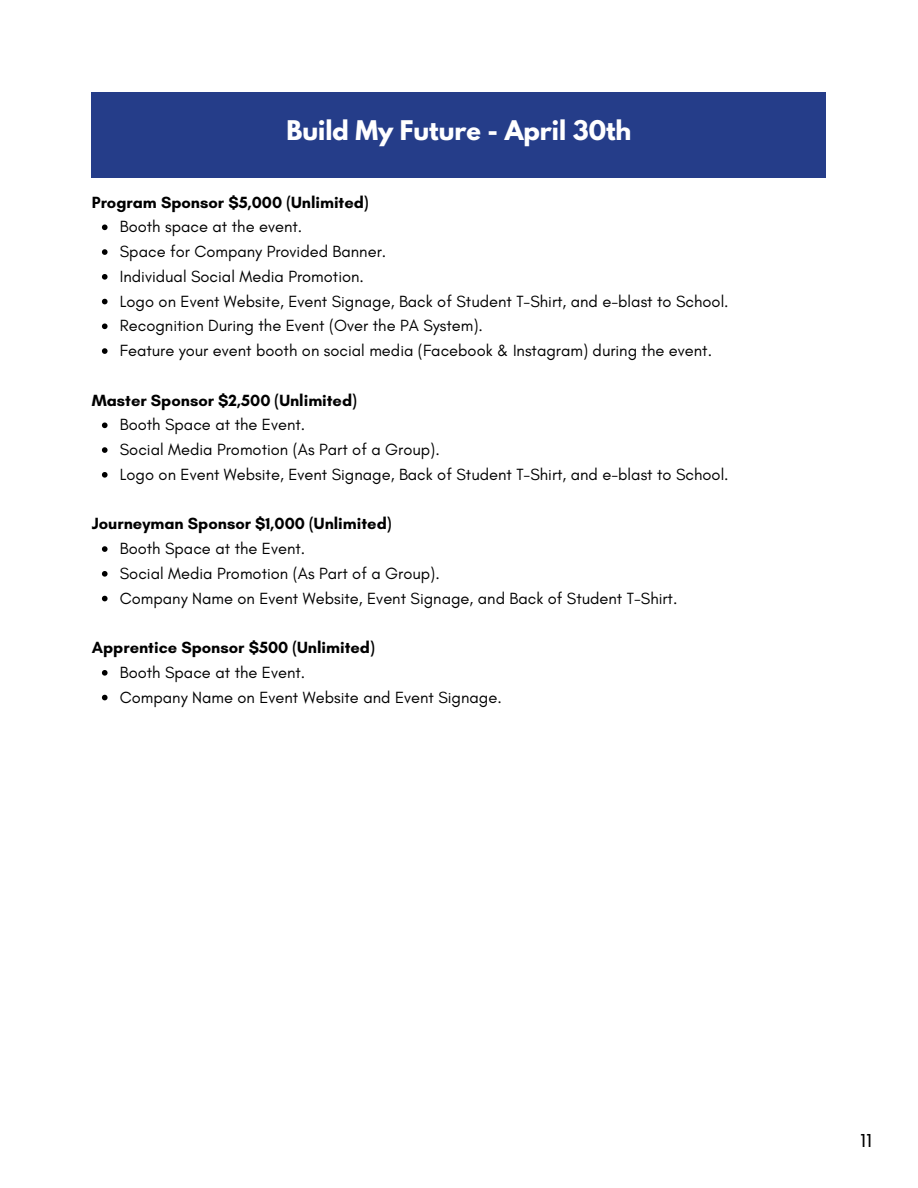
<style>
.page{position:relative;width:918px;height:1188px;background:#fff}
.page>*{position:absolute;margin:0;border:0;box-sizing:border-box;transform-origin:0 0}
.t1{font:700 24px "League Spartan";color:#fff}
.t2{font:18px "Poppins";color:#000}
.t3{font:16.5px "Glacial Indifference";color:#000}
.t4{font:700 16.5px "Glacial Indifference";color:#000}
</style>
<div class="page">
<div style="left:92px;top:92px;width:734px;height:85px;background:#253d89"></div>
<svg style="left:102px;top:225px;width:6px;height:5px"></svg>
<svg style="left:102px;top:249px;width:6px;height:6px"></svg>
<svg style="left:102px;top:274px;width:6px;height:6px"></svg>
<svg style="left:102px;top:299px;width:6px;height:5px"></svg>
<svg style="left:102px;top:324px;width:6px;height:5px"></svg>
<svg style="left:102px;top:348px;width:6px;height:6px"></svg>
<svg style="left:102px;top:423px;width:6px;height:5px"></svg>
<svg style="left:102px;top:447px;width:6px;height:6px"></svg>
<svg style="left:102px;top:472px;width:6px;height:6px"></svg>
<svg style="left:102px;top:546px;width:6px;height:6px"></svg>
<svg style="left:102px;top:571px;width:6px;height:6px"></svg>
<svg style="left:102px;top:596px;width:6px;height:5px"></svg>
<svg style="left:102px;top:670px;width:6px;height:6px"></svg>
<svg style="left:102px;top:695px;width:6px;height:5px"></svg>
<h1 class="t1" style="left:287px;top:118px;width:346px">Build My Future - April 30th</h1>
<h2 class="t4" style="left:92px;top:192px;width:278px">Program Sponsor $5,000 (Unlimited)</h2>
<p class="t3" style="left:120px;top:217px;width:184px">Booth space at the event.</p>
<p class="t3" style="left:120px;top:241px;width:268px">Space for Company Provided Banner.</p>
<p class="t3" style="left:120px;top:266px;width:246px">Individual Social Media Promotion.</p>
<p class="t3" style="left:120px;top:291px;width:610px">Logo on Event Website, Event Signage, Back of Student T-Shirt, and e-blast to School.</p>
<p class="t3" style="left:120px;top:316px;width:365px">Recognition During the Event (Over the PA System).</p>
<p class="t3" style="left:120px;top:340px;width:594px">Feature your event booth on social media (Facebook &amp; Instagram) during the event.</p>
<h2 class="t4" style="left:92px;top:390px;width:267px">Master Sponsor $2,500 (Unlimited)</h2>
<p class="t3" style="left:120px;top:415px;width:187px">Booth Space at the Event.</p>
<p class="t3" style="left:120px;top:439px;width:321px">Social Media Promotion (As Part of a Group).</p>
<p class="t3" style="left:120px;top:464px;width:610px">Logo on Event Website, Event Signage, Back of Student T-Shirt, and e-blast to School.</p>
<h2 class="t4" style="left:92px;top:514px;width:301px">Journeyman Sponsor $1,000 (Unlimited)</h2>
<p class="t3" style="left:120px;top:538px;width:187px">Booth Space at the Event.</p>
<p class="t3" style="left:120px;top:563px;width:321px">Social Media Promotion (As Part of a Group).</p>
<p class="t3" style="left:120px;top:588px;width:559px">Company Name on Event Website, Event Signage, and Back of Student T-Shirt.</p>
<h2 class="t4" style="left:92px;top:637px;width:285px">Apprentice Sponsor $500 (Unlimited)</h2>
<p class="t3" style="left:120px;top:662px;width:187px">Booth Space at the Event.</p>
<p class="t3" style="left:120px;top:687px;width:383px">Company Name on Event Website and Event Signage.</p>
<p class="t2" style="left:861px;top:1128px;width:13px">11</p>
</div>
